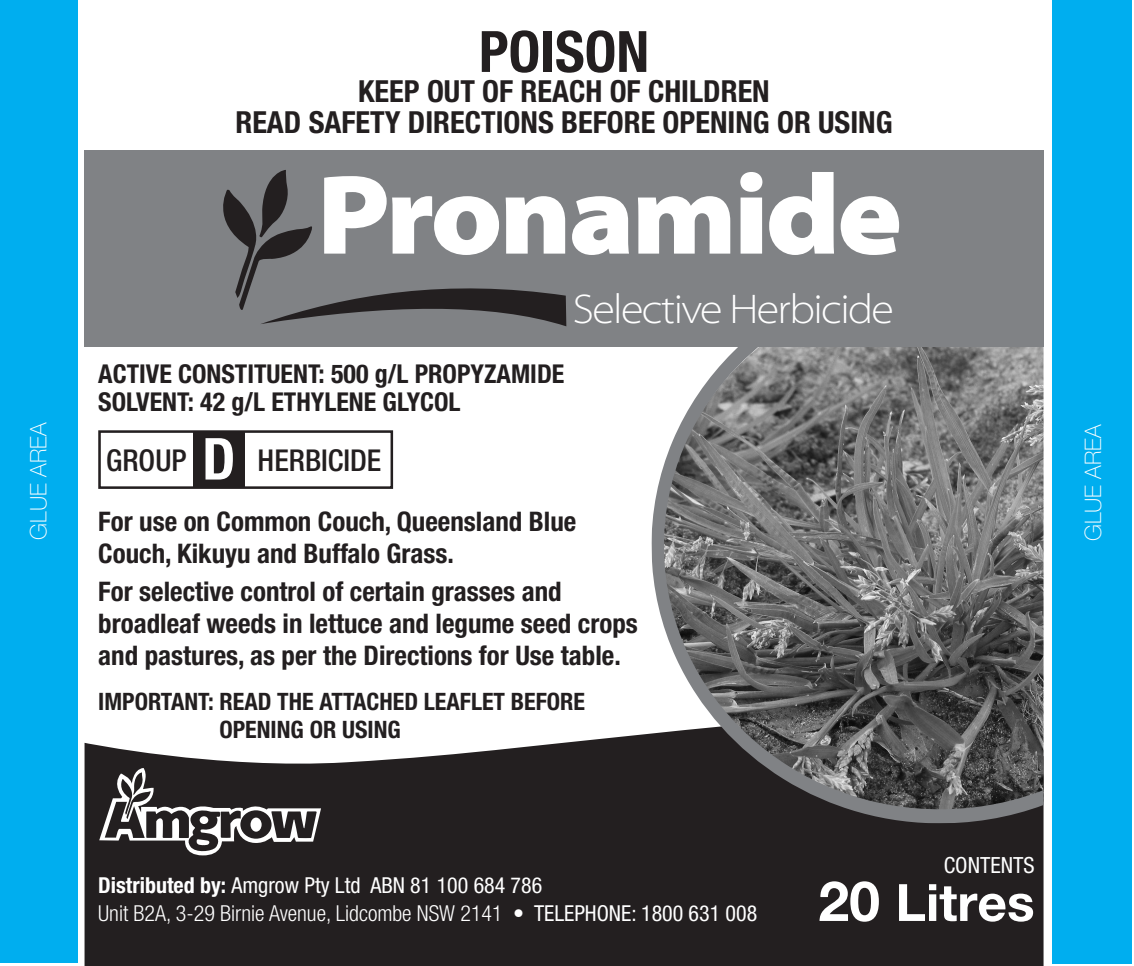
<style>
.page{position:relative;width:1134px;height:966px;background:#fff}
.page>*{position:absolute;margin:0;border:0;box-sizing:border-box;transform-origin:0 0}
.t1{font:900 semi-expanded 114px "Myriad Pro";letter-spacing:-.03em;color:#fff}
.t2{font:700 condensed 58px "Helvetica Neue";color:#fff}
.t3{font:700 condensed 57px "Helvetica Neue";color:#231f20}
.t4{font:700 51.4px "Helvetica Neue";color:#fff}
.t5{font:300 semi-expanded 41.8px "Myriad Pro";letter-spacing:-.04em;color:#fff}
.t6{font:700 condensed 30.4px "Helvetica Neue";color:#231f20}
.t7{font:500 condensed 30.2px "Helvetica Neue";color:#231f20}
.t8{font:700 condensed 27px/32px "Helvetica Neue";color:#231f20}
.t9{font:700 condensed 26px "Helvetica Neue";color:#231f20}
.t10{font:700 condensed 24px/28px "Helvetica Neue";color:#231f20}
.t11{font:100 22.8px "Helvetica Neue";color:#fff}
.t12{font:condensed 22.4px "Helvetica Neue";color:#fff}
.t13{font:300 condensed 22px "Helvetica Neue";color:#fff}
.t14{font:condensed 22px "Helvetica Neue";color:#fff}
.s1{font-weight:700}
.s2{font-weight:400}
.s3{font-size:55.4px}
</style>
<div class="page">
<div style="left:1052px;top:0;width:80px;height:964px;background:#00aeef"></div>
<div style="left:0;top:0;width:77px;height:963px;background:#00aeef"></div>
<div style="left:85px;top:734px;width:958px;height:232px;background:#231f20"></div>
<svg style="left:647px;top:347px;width:396px;height:481px;background:#6f6e6f"></svg>
<div style="left:85px;top:150px;width:958px;height:197px;background:#808285"></div>
<svg style="left:99px;top:768px;width:222px;height:88px"></svg>
<svg style="left:223px;top:170px;width:343px;height:156px"></svg>
<div style="left:98px;top:430px;width:295px;height:59px;border:3px solid #231f20"></div>
<div style="left:193px;top:432px;width:51px;height:56px;background:#231f20"></div>
<p class="t3" style="left:479px;top:17px;width:172px">POISON</p>
<p class="t6" style="left:358px;top:73px;width:413px">KEEP OUT OF REACH OF CHILDREN</p>
<p class="t6" style="left:235px;top:104px;width:659px">READ SAFETY DIRECTIONS BEFORE OPENING OR USING</p>
<p class="t1" style="left:317px;top:150px;width:587px">Pronamide</p>
<p class="t5" style="left:573px;top:285px;width:322px">Selective Herbicide</p>
<p class="t9" style="left:98px;top:358px;width:468px">ACTIVE CONSTITUENT: 500 g/L PROPYZAMIDE</p>
<p class="t9" style="left:98px;top:386px;width:364px">SOLVENT: 42 g/L ETHYLENE GLYCOL</p>
<p class="t11" style="left:26px;top:540px;width:119px;rotate:-90deg">GLUE AREA</p>
<p class="t11" style="left:1080px;top:541px;width:119px;rotate:-90deg">GLUE AREA</p>
<p class="t7" style="left:106px;top:443px;width:82px">GROUP</p>
<p class="t2" style="left:202px;top:424px;width:35px">D</p>
<p class="t7" style="left:258px;top:443px;width:125px">HERBICIDE</p>
<p class="t8" style="left:98px;top:505px;width:480px">For use on Common Couch, Queensland Blue<br>Couch, Kikuyu and Buffalo Grass.</p>
<p class="t8" style="left:98px;top:575px;width:541px">For selective control of certain grasses and broadleaf weeds in lettuce and legume seed crops and pastures, as per the Directions for Use table.</p>
<p class="t10" style="left:219px;top:687px;width:367px;text-indent:-121px">IMPORTANT: READ THE ATTACHED LEAFLET BEFORE<br>OPENING OR USING</p>
<p class="t14" style="left:98px;top:872px;width:446px"><span class="s1">Distributed by:</span> Amgrow Pty Ltd ABN 81 100 684 786</p>
<p class="t13" style="left:98px;top:901px;width:660px">Unit B2A, 3-29 Birnie Avenue, Lidcombe NSW 2141 <span class="s2">• TELEPHONE: 1800 631 008</span></p>
<p class="t12" style="left:944px;top:852px;width:92px">CONTENTS</p>
<p class="t4" style="left:818px;top:871px;width:218px"><span class="s3">20</span> Litres</p>
</div>
